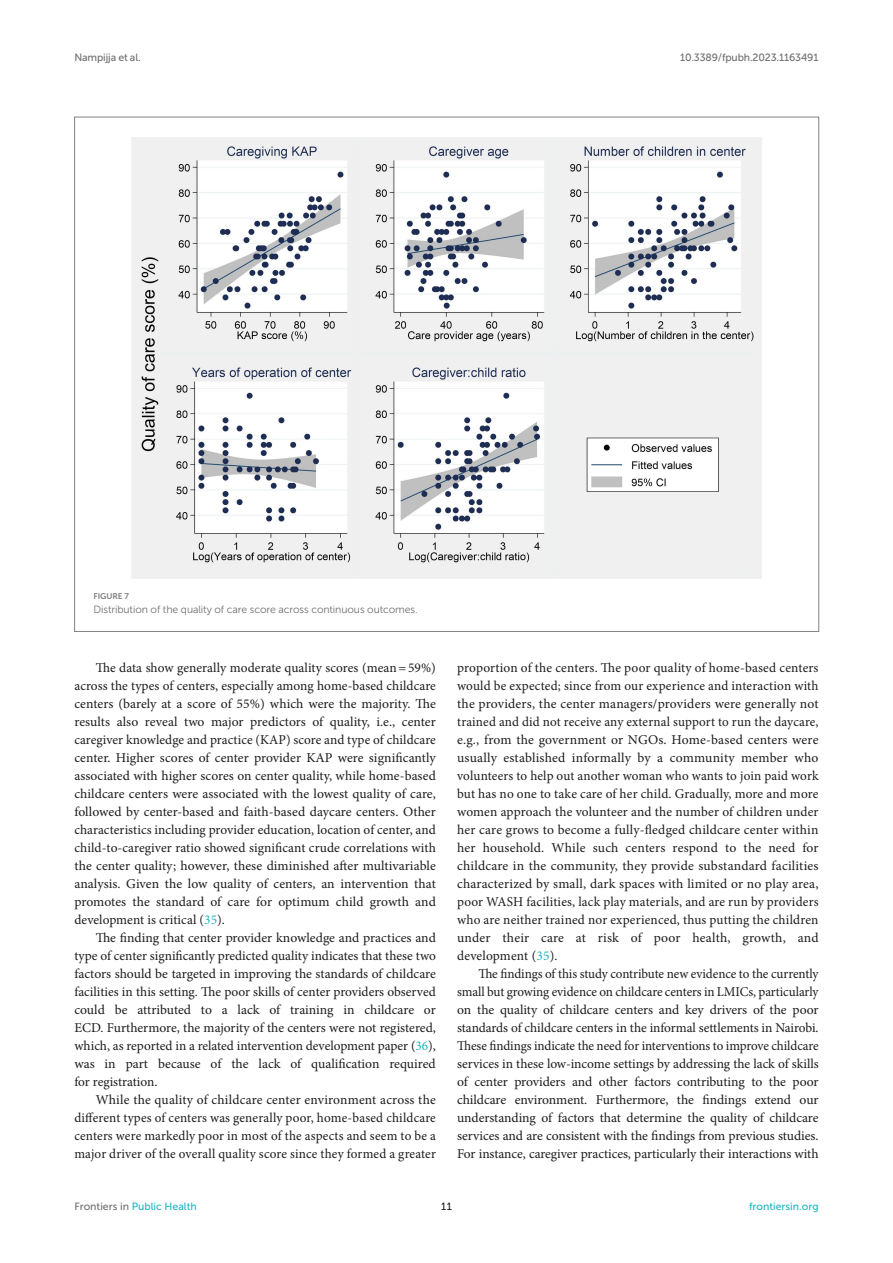
<style>
.page{position:relative;width:893px;height:1263px;background:#fff}
.page>*{position:absolute;margin:0;border:0;box-sizing:border-box;transform-origin:0 0}
.TEXT{font:13.5px/18px "Minion Pro";letter-spacing:.005em;color:#1b1c1b;text-align:justify}
.FIG_LEG{font:10.5px "Museo Sans 300";letter-spacing:-.01em;color:#706f70}
.t1{font:10.5px "Museo Sans 500";letter-spacing:-.015em;color:#706f70}
.t2{font:10.5px "Museo Sans 500";color:#1db5c3}
.t3{font:10.5px "Museo Sans 500";color:#1b1c1b}
.FIG_HD{font:8.25px "Museo Sans 700";letter-spacing:-.01em;color:#7e7f7f}
.s1{color:#1db5c3}
.s2{color:#706f70}
</style>
<div class="page">
<img style="left:131px;top:137px;width:631px;height:442px">
<p class="t1" style="left:74px;top:51px;width:68px">Nampijja et al.</p>
<p class="t1" style="left:680px;top:51px;width:140px">10.3389/fpubh.2023.1163491</p>
<p class="FIG_HD" style="left:94px;top:592px;width:37px">FIGURE 7</p>
<p class="FIG_LEG" style="left:94px;top:603px;width:326px">Distribution of the quality of care score across continuous outcomes.</p>
<p class="TEXT" style="left:74px;top:659px;width:363px;text-indent:21px">The data show generally moderate quality scores (mean=59%) across the types of centers, especially among home-based childcare centers (barely at a score of 55%) which were the majority. The results also reveal two major predictors of quality, i.e., center caregiver knowledge and practice (KAP) score and type of childcare center. Higher scores of center provider KAP were significantly associated with higher scores on center quality, while home-based childcare centers were associated with the lowest quality of care, followed by center-based and faith-based daycare centers. Other characteristics including provider education, location of center, and child-to-caregiver ratio showed significant crude correlations with the center quality; however, these diminished after multivariable analysis. Given the low quality of centers, an intervention that promotes the standard of care for optimum child growth and development is critical (<span class="s1">35</span>).</p>
<p class="TEXT" style="left:74px;top:929px;width:363px;text-indent:21px">The finding that center provider knowledge and practices and type of center significantly predicted quality indicates that these two factors should be targeted in improving the standards of childcare facilities in this setting. The poor skills of center providers observed could be attributed to a lack of training in childcare or ECD. Furthermore, the majority of the centers were not registered, which, as reported in a related intervention development paper (<span class="s1">36</span>), was in part because of the lack of qualification required for registration.</p>
<p class="TEXT" style="left:74px;top:1091px;width:363px;text-indent:21px">While the quality of childcare center environment across the different types of centers was generally poor, home-based childcare centers were markedly poor in most of the aspects and seem to be a major driver of the overall quality score since they formed a greater</p>
<p class="TEXT" style="left:457px;top:659px;width:363px">proportion of the centers. The poor quality of home-based centers would be expected; since from our experience and interaction with the providers, the center managers/providers were generally not trained and did not receive any external support to run the daycare, e.g., from the government or NGOs. Home-based centers were usually established informally by a community member who volunteers to help out another woman who wants to join paid work but has no one to take care of her child. Gradually, more and more women approach the volunteer and the number of children under her care grows to become a fully-fledged childcare center within her household. While such centers respond to the need for childcare in the community, they provide substandard facilities characterized by small, dark spaces with limited or no play area, poor WASH facilities, lack play materials, and are run by providers who are neither trained nor experienced, thus putting the children under their care at risk of poor health, growth, and development (<span class="s1">35</span>).</p>
<p class="TEXT" style="left:457px;top:965px;width:363px;text-indent:21px">The findings of this study contribute new evidence to the currently small but growing evidence on childcare centers in LMICs, particularly on the quality of childcare centers and key drivers of the poor standards of childcare centers in the informal settlements in Nairobi.<br>These findings indicate the need for interventions to improve childcare services in these low-income settings by addressing the lack of skills of center providers and other factors contributing to the poor childcare environment. Furthermore, the findings extend our understanding of factors that determine the quality of childcare services and are consistent with the findings from previous studies.<br>For instance, caregiver practices, particularly their interactions with</p>
<p class="t2" style="left:74px;top:1200px;width:124px"><span class="s2">Frontiers in</span> Public Health</p>
<p class="t3" style="left:441px;top:1200px;width:12px">11</p>
<p class="t2" style="left:749px;top:1200px;width:71px">frontiersin.org</p>
</div>
